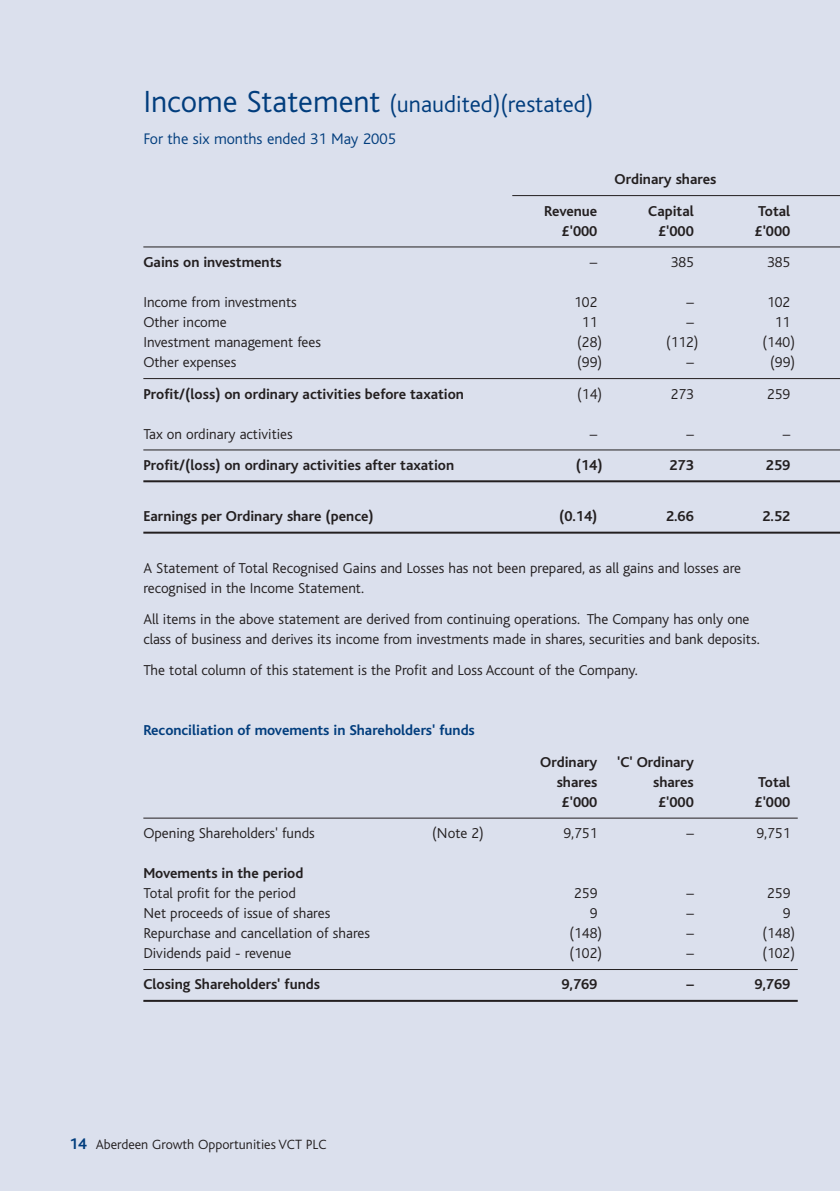
<style>
.page{position:relative;width:840px;height:1191px;background:#fff}
.page>*{position:absolute;margin:0;border:0;box-sizing:border-box;transform-origin:0 0}
.t1{font:300 24px "Bliss";color:#013d7d}
.t2{font:300 16px "Bliss";color:#013d7d}
.t3{font:300 15px/20px "Bliss";color:#231f20}
.t4{font:700 15px "Bliss";color:#231f20}
.t5{font:700 15px "Bliss";color:#013d7d}
.t6{font:300 14px "Bliss";color:#231f20}
.s1{font-size:32px}
.s2{font-weight:700;font-size:16px;color:#013d7d}
</style>
<div class="page">
<hr style="left:839px;top:0;width:1px;height:1191px;background:#dbe0ed">
<div style="left:0;top:0;width:839px;height:1191px;background:#dbe0ed"></div>
<hr style="left:512px;top:195px;width:327px;height:1px;background:#231f20">
<hr style="left:143px;top:246px;width:696px;height:1px;background:#231f20">
<hr style="left:143px;top:378px;width:696px;height:1px;background:#231f20">
<hr style="left:143px;top:449px;width:696px;height:1px;background:#231f20">
<hr style="left:143px;top:480px;width:696px;height:2px;background:#231f20">
<hr style="left:143px;top:531px;width:696px;height:2px;background:#231f20">
<hr style="left:143px;top:817px;width:654px;height:1px;background:#231f20">
<hr style="left:143px;top:969px;width:654px;height:1px;background:#231f20">
<hr style="left:143px;top:999px;width:654px;height:2px;background:#231f20">
<h1 class="t1" style="left:143px;top:95px;width:451px"><span class="s1">Income Statement</span> (unaudited)(restated)</h1>
<p class="t2" style="left:143px;top:133px;width:254px">For the six months ended 31 May 2005</p>
<p class="t4" style="left:614px;top:174px;width:103px">Ordinary shares</p>
<p class="t4" style="left:544px;top:205px;width:55px">Revenue</p>
<p class="t4" style="left:648px;top:205px;width:47px">Capital</p>
<p class="t4" style="left:757px;top:205px;width:34px">Total</p>
<p class="t4" style="left:561px;top:225px;width:37px">£'000</p>
<p class="t4" style="left:657px;top:225px;width:37px">£'000</p>
<p class="t4" style="left:754px;top:225px;width:37px">£'000</p>
<p class="t4" style="left:143px;top:257px;width:140px">Gains on investments</p>
<p class="t3" style="left:589px;top:254px;width:9px">–</p>
<p class="t3" style="left:670px;top:254px;width:25px">385</p>
<p class="t3" style="left:766px;top:254px;width:25px">385</p>
<p class="t3" style="left:143px;top:294px;width:155px">Income from investments</p>
<p class="t3" style="left:574px;top:294px;width:25px">102</p>
<p class="t3" style="left:686px;top:294px;width:9px">–</p>
<p class="t3" style="left:766px;top:294px;width:25px">102</p>
<p class="t3" style="left:143px;top:314px;width:85px">Other income</p>
<p class="t3" style="left:581px;top:314px;width:17px">11</p>
<p class="t3" style="left:686px;top:314px;width:9px">–</p>
<p class="t3" style="left:774px;top:314px;width:17px">11</p>
<p class="t3" style="left:143px;top:334px;width:179px">Investment management fees</p>
<p class="t3" style="left:577px;top:334px;width:26px">(28)</p>
<p class="t3" style="left:665px;top:334px;width:34px">(112)</p>
<p class="t3" style="left:762px;top:334px;width:34px">(140)</p>
<p class="t3" style="left:143px;top:354px;width:94px">Other expenses</p>
<p class="t3" style="left:577px;top:354px;width:26px">(99)</p>
<p class="t3" style="left:686px;top:354px;width:9px">–</p>
<p class="t3" style="left:769px;top:354px;width:26px">(99)</p>
<p class="t4" style="left:143px;top:388px;width:322px">Profit/(loss) on ordinary activities before taxation</p>
<p class="t3" style="left:577px;top:385px;width:26px">(14)</p>
<p class="t3" style="left:670px;top:385px;width:25px">273</p>
<p class="t3" style="left:766px;top:385px;width:25px">259</p>
<p class="t3" style="left:143px;top:425px;width:151px">Tax on ordinary activities</p>
<p class="t3" style="left:589px;top:425px;width:9px">–</p>
<p class="t3" style="left:686px;top:425px;width:9px">–</p>
<p class="t3" style="left:782px;top:425px;width:9px">–</p>
<p class="t4" style="left:143px;top:459px;width:312px">Profit/(loss) on ordinary activities after taxation</p>
<p class="t4" style="left:575px;top:459px;width:28px">(14)</p>
<p class="t4" style="left:669px;top:459px;width:26px">273</p>
<p class="t4" style="left:765px;top:459px;width:26px">259</p>
<p class="t4" style="left:143px;top:511px;width:232px">Earnings per Ordinary share (pence)</p>
<p class="t4" style="left:559px;top:511px;width:40px">(0.14)</p>
<p class="t4" style="left:665px;top:511px;width:29px">2.66</p>
<p class="t4" style="left:762px;top:511px;width:29px">2.52</p>
<p class="t3" style="left:143px;top:559px;width:599px">A Statement of Total Recognised Gains and Losses has not been prepared, as all gains and losses are recognised in the Income Statement.</p>
<p class="t3" style="left:143px;top:610px;width:617px">All items in the above statement are derived from continuing operations. The Company has only one class of business and derives its income from investments made in shares, securities and bank deposits.</p>
<p class="t3" style="left:143px;top:662px;width:495px">The total column of this statement is the Profit and Loss Account of the Company.</p>
<p class="t5" style="left:143px;top:725px;width:333px">Reconciliation of movements in Shareholders' funds</p>
<p class="t4" style="left:540px;top:756px;width:59px">Ordinary</p>
<p class="t4" style="left:617px;top:756px;width:78px">'C' Ordinary</p>
<p class="t4" style="left:556px;top:776px;width:42px">shares</p>
<p class="t4" style="left:652px;top:776px;width:42px">shares</p>
<p class="t4" style="left:757px;top:776px;width:34px">Total</p>
<p class="t4" style="left:561px;top:796px;width:37px">£'000</p>
<p class="t4" style="left:657px;top:796px;width:37px">£'000</p>
<p class="t4" style="left:754px;top:796px;width:37px">£'000</p>
<p class="t3" style="left:143px;top:824px;width:173px">Opening Shareholders' funds</p>
<p class="t3" style="left:432px;top:824px;width:53px">(Note 2)</p>
<p class="t3" style="left:563px;top:824px;width:35px">9,751</p>
<p class="t3" style="left:686px;top:824px;width:9px">–</p>
<p class="t3" style="left:756px;top:824px;width:35px">9,751</p>
<p class="t4" style="left:143px;top:867px;width:161px">Movements in the period</p>
<p class="t3" style="left:143px;top:884px;width:154px">Total profit for the period</p>
<p class="t3" style="left:574px;top:884px;width:25px">259</p>
<p class="t3" style="left:686px;top:884px;width:9px">–</p>
<p class="t3" style="left:766px;top:884px;width:25px">259</p>
<p class="t3" style="left:143px;top:904px;width:188px">Net proceeds of issue of shares</p>
<p class="t3" style="left:589px;top:904px;width:9px">9</p>
<p class="t3" style="left:686px;top:904px;width:9px">–</p>
<p class="t3" style="left:782px;top:904px;width:9px">9</p>
<p class="t3" style="left:143px;top:924px;width:228px">Repurchase and cancellation of shares</p>
<p class="t3" style="left:569px;top:924px;width:34px">(148)</p>
<p class="t3" style="left:686px;top:924px;width:9px">–</p>
<p class="t3" style="left:762px;top:924px;width:34px">(148)</p>
<p class="t3" style="left:143px;top:944px;width:149px">Dividends paid - revenue</p>
<p class="t3" style="left:569px;top:944px;width:34px">(102)</p>
<p class="t3" style="left:686px;top:944px;width:9px">–</p>
<p class="t3" style="left:762px;top:944px;width:34px">(102)</p>
<p class="t4" style="left:143px;top:979px;width:178px">Closing Shareholders' funds</p>
<p class="t4" style="left:561px;top:979px;width:37px">9,769</p>
<p class="t4" style="left:686px;top:979px;width:9px">–</p>
<p class="t4" style="left:754px;top:979px;width:37px">9,769</p>
<p class="t6" style="left:70px;top:1139px;width:258px"><span class="s2">14</span> Aberdeen Growth Opportunities VCT PLC</p>
</div>
